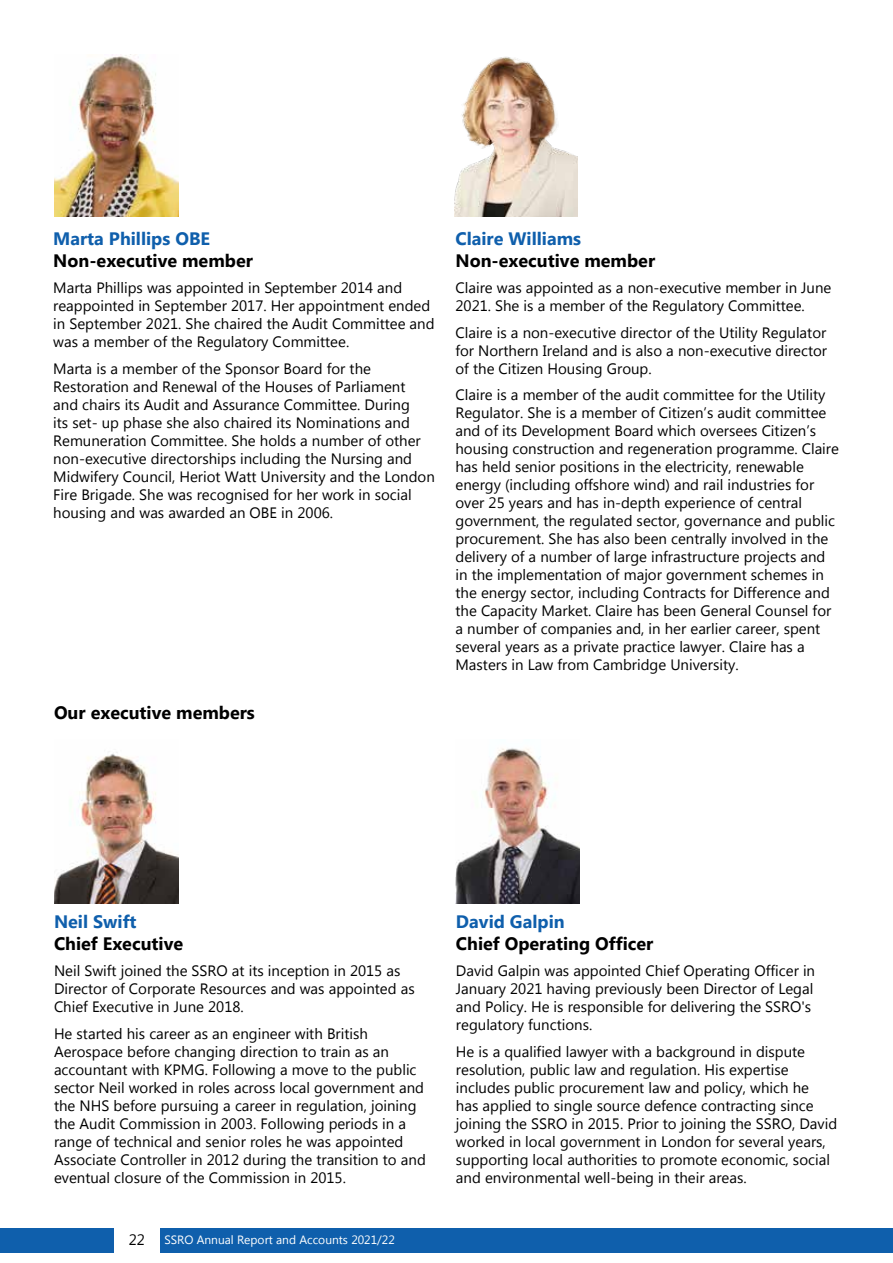
<style>
.page{position:relative;width:893px;height:1263px;background:#fff}
.page>*{position:absolute;margin:0;border:0;box-sizing:border-box;transform-origin:0 0}
.Body_no_number{font:700 18px/21.6px "Myanmar Text";color:#000}
.Heading_3{font:700 18px "Myanmar Text";color:#000}
.Body_no_number-2{font:15px/18px "Myanmar Text";color:#000}
.t1{font:12px "Myanmar Text";color:#fff}
.s1{color:#0f5fac}
</style>
<div class="page">
<div style="left:160px;top:1228px;width:733px;height:24px;background:#0f5fac"></div>
<div style="left:0;top:1228px;width:114px;height:24px;background:#0f5fac"></div>
<img style="left:54px;top:55px;width:124px;height:162px">
<img style="left:456px;top:748px;width:124px;height:155px">
<img style="left:54px;top:752px;width:124px;height:151px">
<img style="left:454px;top:57px;width:124px;height:160px">
<p class="Body_no_number" style="left:53px;top:228px;width:201px"><span class="s1">Marta Phillips OBE<br></span>Non-executive member</p>
<p class="Body_no_number-2" style="left:53px;top:279px;width:383px">Marta Phillips was appointed in September 2014 and reappointed in September 2017. Her appointment ended in September 2021. She chaired the Audit Committee and was a member of the Regulatory Committee.</p>
<p class="Body_no_number-2" style="left:53px;top:360px;width:383px">Marta is a member of the Sponsor Board for the Restoration and Renewal of the Houses of Parliament<br>and chairs its Audit and Assurance Committee. During<br>its set- up phase she also chaired its Nominations and Remuneration Committee. She holds a number of other non-executive directorships including the Nursing and Midwifery Council, Heriot Watt University and the London Fire Brigade. She was recognised for her work in social housing and was awarded an OBE in 2006.</p>
<p class="Heading_3" style="left:54px;top:702px;width:202px">Our executive members</p>
<p class="Body_no_number" style="left:455px;top:228px;width:201px"><span class="s1">Claire Williams<br></span>Non-executive member</p>
<p class="Body_no_number-2" style="left:455px;top:279px;width:377px">Claire was appointed as a non-executive member in June<br>2021. She is a member of the Regulatory Committee.</p>
<p class="Body_no_number-2" style="left:455px;top:323px;width:373px;text-align:justify">Claire is a non-executive director of the Utility Regulator for Northern Ireland and is also a non-executive director of the Citizen Housing Group.</p>
<p class="Body_no_number-2" style="left:455px;top:386px;width:385px">Claire is a member of the audit committee for the Utility Regulator. She is a member of Citizen’s audit committee and of its Development Board which oversees Citizen’s housing construction and regeneration programme. Claire has held senior positions in the electricity, renewable energy (including offshore wind) and rail industries for over 25 years and has in-depth experience of central government, the regulated sector, governance and public procurement. She has also been centrally involved in the delivery of a number of large infrastructure projects and in the implementation of major government schemes in the energy sector, including Contracts for Difference and the Capacity Market. Claire has been General Counsel for a number of companies and, in her earlier career, spent several years as a private practice lawyer. Claire has a Masters in Law from Cambridge University.</p>
<p class="Body_no_number" style="left:54px;top:911px;width:131px"><span class="s1">Neil Swift<br></span>Chief Executive</p>
<p class="Body_no_number-2" style="left:54px;top:962px;width:362px">Neil Swift joined the SSRO at its inception in 2015 as<br>Director of Corporate Resources and was appointed as<br>Chief Executive in June 2018.</p>
<p class="Body_no_number-2" style="left:54px;top:1025px;width:373px">He started his career as an engineer with British Aerospace before changing direction to train as an accountant with KPMG. Following a move to the public sector Neil worked in roles across local government and the NHS before pursuing a career in regulation, joining the Audit Commission in 2003. Following periods in a range of technical and senior roles he was appointed Associate Controller in 2012 during the transition to and eventual closure of the Commission in 2015.</p>
<p class="Body_no_number-2" style="left:129px;top:1231px;width:18px">22</p>
<p class="t1" style="left:164px;top:1233px;width:232px">SSRO Annual Report and Accounts 2021/22</p>
<p class="Body_no_number" style="left:456px;top:911px;width:199px"><span class="s1">David Galpin<br></span>Chief Operating Officer</p>
<p class="Body_no_number-2" style="left:456px;top:962px;width:361px">David Galpin was appointed Chief Operating Officer in January 2021 having previously been Director of Legal and Policy. He is responsible for delivering the SSRO's regulatory functions.</p>
<p class="Body_no_number-2" style="left:456px;top:1043px;width:383px">He is a qualified lawyer with a background in dispute resolution, public law and regulation. His expertise includes public procurement law and policy, which he<br>has applied to single source defence contracting since joining the SSRO in 2015. Prior to joining the SSRO, David worked in local government in London for several years, supporting local authorities to promote economic, social and environmental well-being in their areas.</p>
</div>
